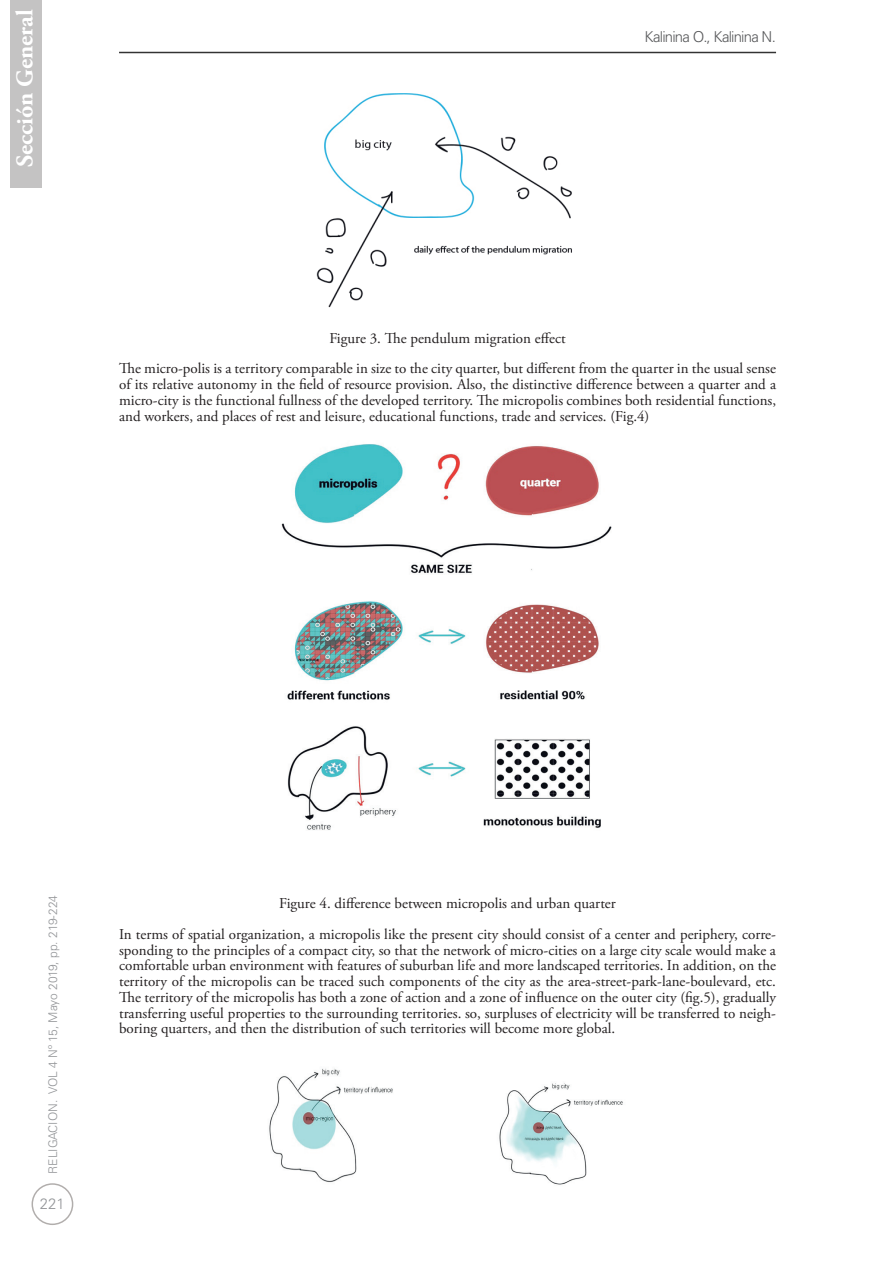
<style>
.page{position:relative;width:893px;height:1263px;background:#fff}
.page>*{position:absolute;margin:0;border:0;box-sizing:border-box;transform-origin:0 0}
.t1{font:700 24px "Adobe Garamond Pro";color:#fff}
.t2{font:15px/15.8px "Adobe Garamond Pro";color:#231f20;text-align:center}
.t3{font:300 15px "Univers LT Std";letter-spacing:-.055em;color:#57585a}
.t4{font:300 15px "Univers LT Std";color:#939598}
.t5{font:300 12px "Univers LT Std";color:#939598}
</style>
<div class="page">
<hr style="left:119px;top:52px;width:657px;height:1px;background:#000">
<div style="left:32px;top:1183px;width:41px;height:42px;border:2px solid #524a47;border-radius:50%"></div>
<div style="left:11px;top:0;width:31px;height:187px;background:#c4c3c3"></div>
<img style="left:316px;top:93px;width:256px;height:215px">
<img style="left:281px;top:444px;width:331px;height:386px">
<img style="left:269px;top:1068px;width:124px;height:115px">
<img style="left:499px;top:1083px;width:124px;height:102px">
<h1 class="t1" style="left:11px;top:167px;width:159px;rotate:-90deg">Sección General</h1>
<p class="t3" style="left:644px;top:27px;width:133px">Kalinina O., Kalinina N.</p>
<p class="t2" style="left:119px;top:323px;width:658px;line-height:30.8px">Figure 3. The pendulum migration effect<br>The micro-polis is a territory comparable in size to the city quarter, but different from the quarter in the usual sense</p>
<p class="t2" style="left:119px;top:377px;width:659px;text-align:justify">of its relative autonomy in the field of resource provision. Also, the distinctive difference between a quarter and a micro-city is the functional fullness of the developed territory. The micropolis combines both residential functions, and workers, and places of rest and leisure, educational functions, trade and services. (Fig.4)</p>
<p class="t5" style="left:46px;top:1174px;width:280px;rotate:-90deg">RELIGACION. VOL 4 Nº 15, Mayo 2019, pp. 219-224</p>
<p class="t4" style="left:40px;top:1195px;width:27px">221</p>
<p class="t2" style="left:119px;top:888px;width:658px;line-height:30.8px">Figure 4. difference between micropolis and urban quarter<br>In terms of spatial organization, a micropolis like the present city should consist of a center and periphery, corre-</p>
<p class="t2" style="left:119px;top:942px;width:658px;text-align:justify">sponding to the principles of a compact city, so that the network of micro-cities on a large city scale would make a comfortable urban environment with features of suburban life and more landscaped territories. In addition, on the territory of the micropolis can be traced such components of the city as the area-street-park-lane-boulevard, etc.<br>The territory of the micropolis has both a zone of action and a zone of influence on the outer city (fig.5), gradually transferring useful properties to the surrounding territories. so, surpluses of electricity will be transferred to neigh&shy;boring quarters, and then the distribution of such territories will become more global.</p>
</div>
